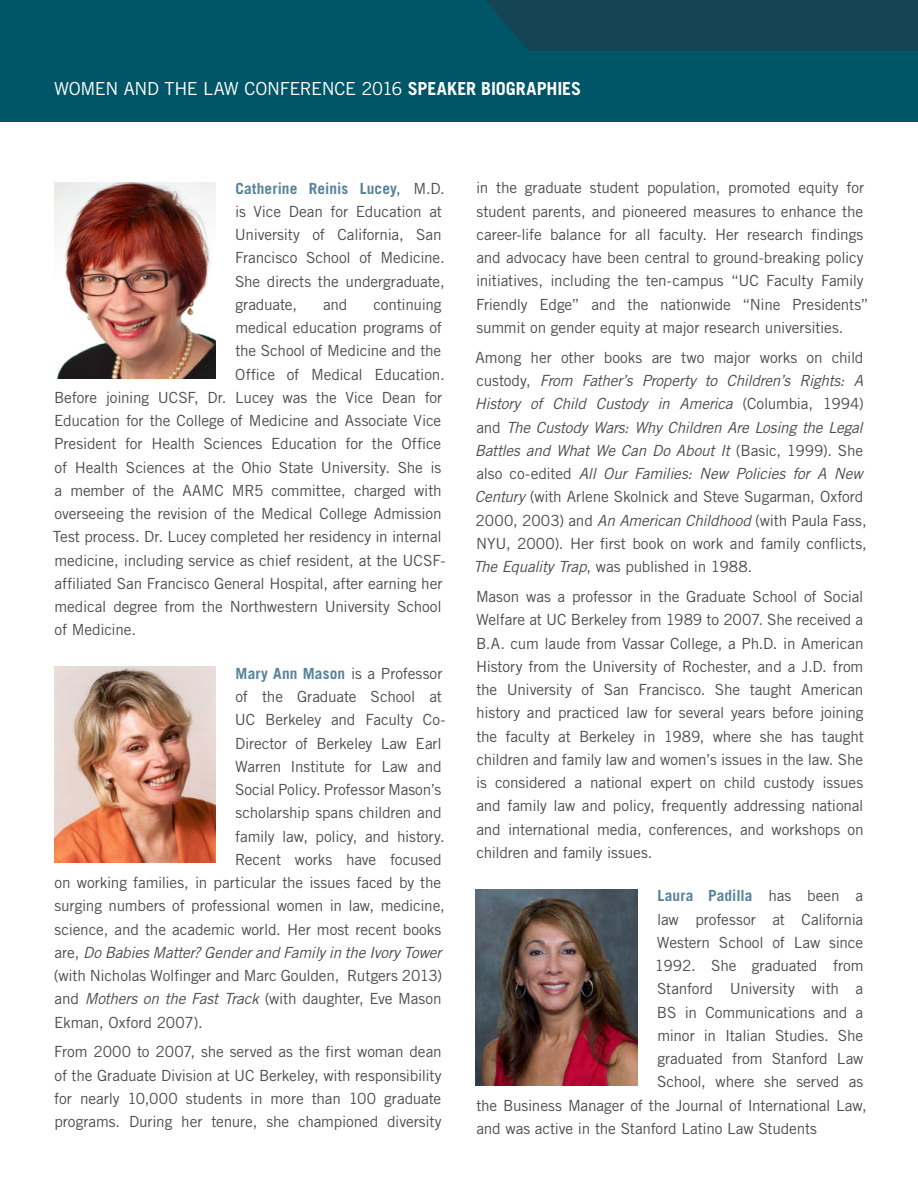
<style>
.page{position:relative;width:918px;height:1188px;background:#fff}
.page>*{position:absolute;margin:0;border:0;box-sizing:border-box;transform-origin:0 0}
.t1{font:18px "Trade Gothic LT Std";letter-spacing:-.025em;color:#fff}
.t2{font:15.3px/23.2px "Trade Gothic LT Std";letter-spacing:-.01em;color:#4d4d4f}
.t3{font:italic 15.3px "Trade Gothic LT Std";letter-spacing:-.01em;color:#4d4d4f}
.t4{font:700 15.3px "Trade Gothic LT Std";letter-spacing:.005em;color:#56839b}
.s1{font-weight:700}
.s2{font-weight:700;color:#56839b}
.s3{font-weight:400;color:#4d4d4f}
.s4{font-style:normal}
.s5{font-style:italic}
</style>
<div class="page">
<div style="left:0;top:0;width:918px;height:122px;background:#056"></div>
<div style="left:486px;top:0;width:432px;height:51px;background:#154554"></div>
<img style="left:54px;top:183px;width:162px;height:195px">
<img style="left:54px;top:667px;width:162px;height:195px">
<img style="left:476px;top:890px;width:162px;height:195px">
<p class="t1" style="left:54px;top:78px;width:529px">WOMEN AND THE LAW CONFERENCE 2016 <span class="s1">SPEAKER BIOGRAPHIES</span></p>
<p class="t2" style="left:235px;top:176px;width:212px"><span class="s2">Catherine Reinis Lucey</span>, M.D. is Vice Dean for Education at<br>University of California, San<br>Francisco School of Medicine.<br>She directs the undergraduate, graduate,</p>
<p class="t2" style="left:323px;top:293px;width:26px">and</p>
<p class="t2" style="left:373px;top:293px;width:70px">continuing</p>
<p class="t2" style="left:235px;top:316px;width:208px">medical education programs of</p>
<p class="t2" style="left:235px;top:339px;width:207px">the School of Medicine and the</p>
<p class="t2" style="left:235px;top:362px;width:211px">Office of Medical Education.</p>
<p class="t2" style="left:54px;top:386px;width:390px">Before joining UCSF, Dr. Lucey was the Vice Dean for</p>
<p class="t2" style="left:54px;top:409px;width:389px">Education for the College of Medicine and Associate Vice</p>
<p class="t2" style="left:54px;top:432px;width:388px">President for Health Sciences Education for the Office</p>
<p class="t2" style="left:55px;top:455px;width:388px">of Health Sciences at the Ohio State University. She is</p>
<p class="t2" style="left:55px;top:479px;width:389px">a member of the AAMC MR5 committee, charged with</p>
<p class="t2" style="left:55px;top:502px;width:389px">overseeing the revision of the Medical College Admission</p>
<p class="t2" style="left:53px;top:525px;width:390px">Test process. Dr. Lucey completed her residency in internal</p>
<p class="t2" style="left:55px;top:548px;width:393px">medicine, including service as chief resident, at the UCSF-</p>
<p class="t2" style="left:55px;top:572px;width:389px">affiliated San Francisco General Hospital, after earning her</p>
<p class="t2" style="left:55px;top:595px;width:389px">medical degree from the Northwestern University School</p>
<p class="t2" style="left:55px;top:618px;width:83px">of Medicine.</p>
<p class="t4" style="left:236px;top:664px;width:208px">Mary Ann Mason <span class="s3">is a Professor</span></p>
<p class="t2" style="left:236px;top:685px;width:208px">of the Graduate School at</p>
<p class="t2" style="left:235px;top:708px;width:212px">UC Berkeley and Faculty Co-</p>
<p class="t2" style="left:235px;top:731px;width:208px">Director of Berkeley Law Earl</p>
<p class="t2" style="left:235px;top:755px;width:208px">Warren Institute for Law and</p>
<p class="t2" style="left:235px;top:778px;width:208px">Social Policy. Professor Mason’s</p>
<p class="t2" style="left:236px;top:801px;width:208px">scholarship spans children and</p>
<p class="t2" style="left:235px;top:824px;width:211px">family law, policy, and history.</p>
<p class="t2" style="left:235px;top:848px;width:208px">Recent works have focused</p>
<p class="t2" style="left:55px;top:871px;width:388px">on working families, in particular the issues faced by the</p>
<p class="t2" style="left:55px;top:894px;width:392px">surging numbers of professional women in law, medicine,</p>
<p class="t2" style="left:55px;top:917px;width:388px">science, and the academic world. Her most recent books</p>
<p class="t3" style="left:55px;top:943px;width:389px"><span class="s4">are,</span> Do Babies Matter? Gender and Family in the Ivory Tower</p>
<p class="t2" style="left:54px;top:964px;width:390px">(with Nicholas Wolfinger and Marc Goulden, Rutgers 2013)</p>
<p class="t2" style="left:55px;top:987px;width:389px">and <span class="s5">Mothers on the Fast Track</span> (with daughter, Eve Mason</p>
<p class="t2" style="left:54px;top:1010px;width:150px">Ekman, Oxford 2007).</p>
<p class="t2" style="left:54px;top:1040px;width:389px;text-align:justify">From 2000 to 2007, she served as the first woman dean of the Graduate Division at UC Berkeley, with responsibility for nearly 10,000 students in more than 100 graduate programs. During her tenure, she championed diversity</p>
<p class="t2" style="left:476px;top:176px;width:394px">in the graduate student population, promoted equity for student parents, and pioneered measures to enhance the career-life balance for all faculty. Her research findings and advocacy have been central to ground-breaking policy initiatives, including the ten-campus “UC Faculty Family Friendly Edge” and the nationwide “Nine Presidents” summit on gender equity at major research universities.</p>
<p class="t2" style="left:473px;top:346px;width:395px">Among her other books are two major works on child custody, <span class="s5">From Father’s Property to Children’s Rights: A History of Child Custody in America</span> (Columbia, 1994) and <span class="s5">The Custody Wars: Why Children Are Losing the Legal Battles and What We Can Do About It</span> (Basic, 1999). She also co-edited <span class="s5">All Our Families: New Policies for A New Century</span> (with Arlene Skolnick and Steve Sugarman, Oxford 2000, 2003) and <span class="s5">An American Childhood</span> (with Paula Fass, NYU, 2000). Her first book on work and family conflicts, <span class="s5">The Equality Trap</span>, was published in 1988.</p>
<p class="t2" style="left:476px;top:585px;width:389px;text-align:justify">Mason was a professor in the Graduate School of Social Welfare at UC Berkeley from 1989 to 2007. She received a B.A. cum laude from Vassar College, a Ph.D. in American History from the University of Rochester, and a J.D. from the University of San Francisco. She taught American history and practiced law for several years before joining the faculty at Berkeley in 1989, where she has taught children and family law and women’s issues in the law. She is considered a national expert on child custody issues and family law and policy, frequently addressing national and international media, conferences, and workshops on children and family issues.</p>
<p class="t4" style="left:658px;top:887px;width:207px">Laura Padilla <span class="s3">has been a</span></p>
<p class="t2" style="left:657px;top:907px;width:208px">law professor at California</p>
<p class="t2" style="left:657px;top:931px;width:208px">Western School of Law since</p>
<p class="t2" style="left:655px;top:954px;width:210px">1992. She graduated from</p>
<p class="t2" style="left:657px;top:977px;width:208px">Stanford University with a</p>
<p class="t2" style="left:657px;top:1000px;width:208px">BS in Communications and a</p>
<p class="t2" style="left:657px;top:1024px;width:207px">minor in Italian Studies. She</p>
<p class="t2" style="left:657px;top:1047px;width:208px">graduated from Stanford Law</p>
<p class="t2" style="left:657px;top:1070px;width:208px">School, where she served as</p>
<p class="t2" style="left:476px;top:1093px;width:392px">the Business Manager of the Journal of International Law,</p>
<p class="t2" style="left:476px;top:1117px;width:342px">and was active in the Stanford Latino Law Students</p>
</div>
